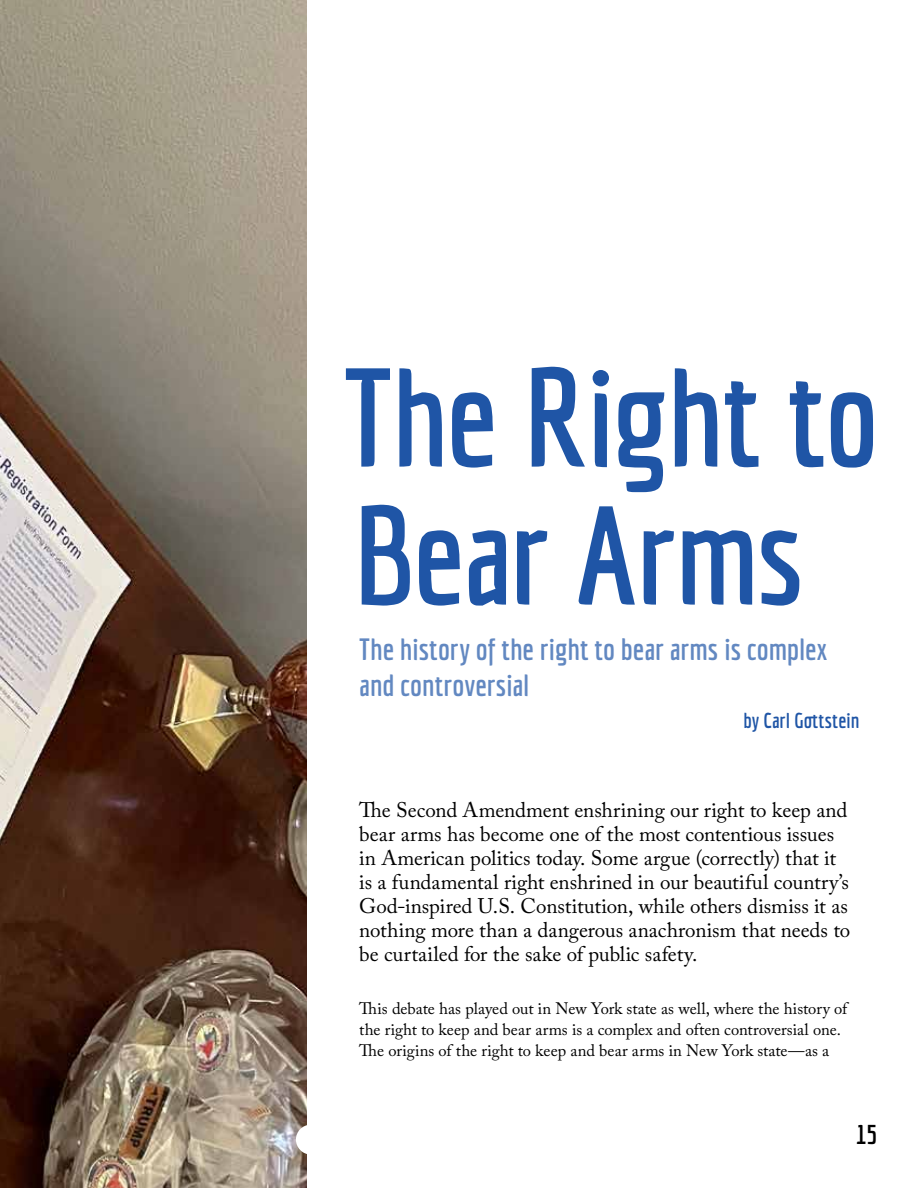
<style>
.page{position:relative;width:918px;height:1188px;background:#fff}
.page>*{position:absolute;margin:0;border:0;box-sizing:border-box;transform-origin:0 0}
.t1{font:700 136.5px/138px "Economica";letter-spacing:-.015em;color:#1f55a6}
.t2{font:700 30px/36px "Economica";letter-spacing:-.005em;color:#6288c1}
.t3{font:700 27px "Economica";color:#000}
.t4{font:21px/24px "Adobe Caslon Pro";color:#000}
.t5{font:700 21px "Economica";letter-spacing:.005em;color:#1f55a6}
.t6{font:16.5px/21px "Adobe Caslon Pro";color:#000}
</style>
<div class="page">
<img style="left:0;top:0;width:307px;height:1188px">
<div style="left:296px;top:1125px;width:382px;height:30px;background:#fff;border-radius:15px"></div>
<h1 class="t1" style="left:343px;top:347px;width:537px">The Right to<br>Bear Arms</h1>
<h2 class="t2" style="left:359px;top:631px;width:470px">The history of the right to bear arms is complex and controversial</h2>
<p class="t5" style="left:743px;top:708px;width:118px">by Carl Gottstein</p>
<p class="t4" style="left:359px;top:798px;width:492px">The Second Amendment enshrining our right to keep and bear arms has become one of the most contentious issues in American politics today. Some argue (correctly) that it is a fundamental right enshrined in our beautiful country’s God-inspired U.S. Constitution, while others dismiss it as nothing more than a dangerous anachronism that needs to be curtailed for the sake of public safety.</p>
<p class="t6" style="left:359px;top:998px;width:489px">This debate has played out in New York state as well, where the history of the right to keep and bear arms is a complex and often controversial one.<br>The origins of the right to keep and bear arms in New York state—as a</p>
<p class="t3" style="left:855px;top:1119px;width:24px">15</p>
</div>
